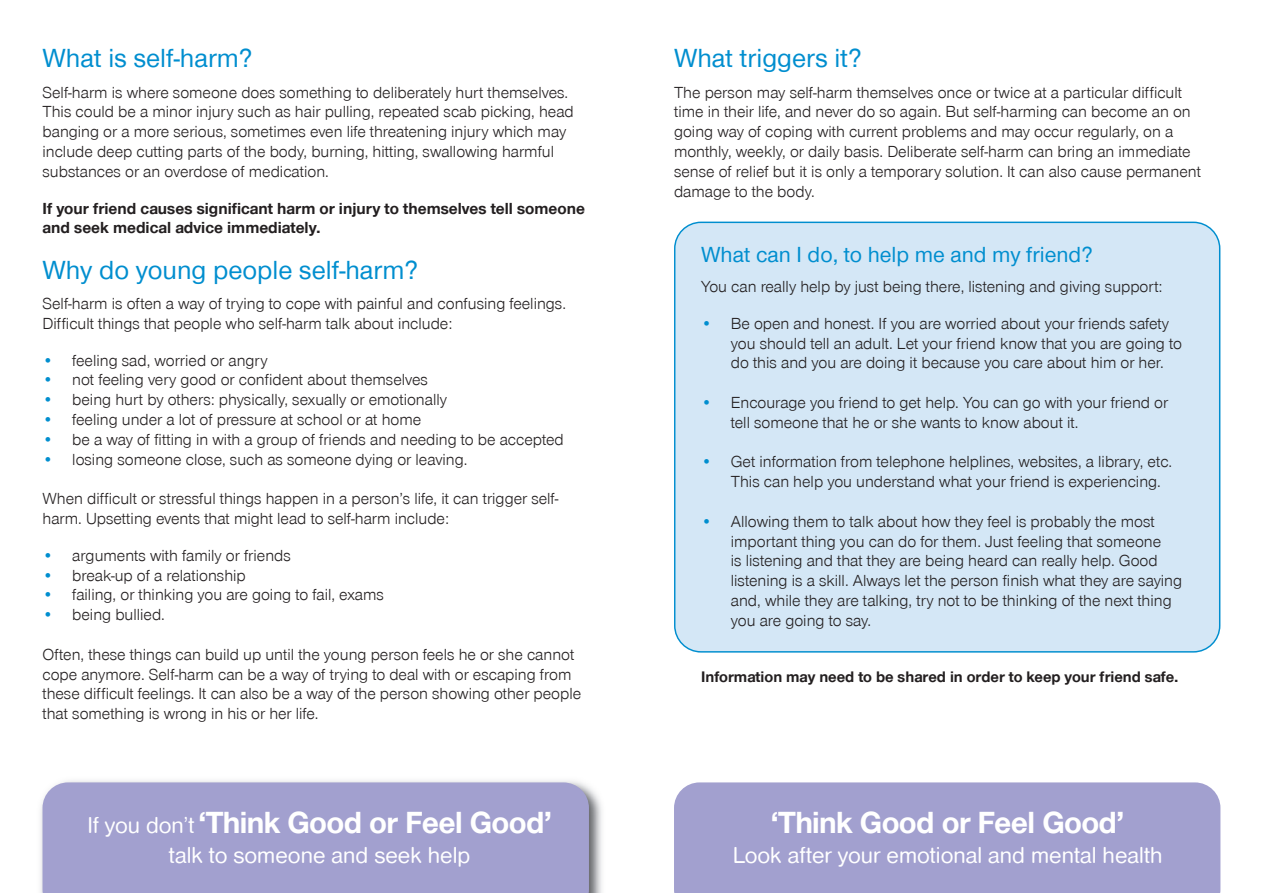
<style>
.page{position:relative;width:1263px;height:893px;background:#fff}
.page>*{position:absolute;margin:0;border:0;box-sizing:border-box;transform-origin:0 0}
.t1{font:700 31.5px "Nimbus San Nov D";color:#fff}
.t2{font:500 27px "Nimbus San Nov T";color:#008ecf}
.t3{font:24px "Nimbus San D Regu Ro 1";color:#fff}
.t4{font:500 22.5px "Nimbus San Nov T";color:#008ecf}
.t5{font:16.5px/19.8px "Nimbus San Nov T";color:#231f20}
.t6{font:700 16.5px/19.8px "Nimbus San Nov T";color:#231f20}
.t7{font:700 15.75px "Nimbus San Nov T";color:#231f20}
.s1{color:#008ecf}
.s2{font-family:"Nimbus San D Regu Ro 1";font-weight:400;font-size:24px}
</style>
<div class="page">
<div style="left:674px;top:222px;width:546px;height:431px;background:#d4e7f6"></div>
<img style="left:40px;top:780px;width:562px;height:113px">
<div style="left:43px;top:782px;width:546px;height:111px;background:#a2a0cf"></div>
<div style="left:674px;top:782px;width:546px;height:111px;background:#a2a0cf"></div>
<h2 class="t2" style="left:43px;top:41px;width:211px">What is self-harm?</h2>
<p class="t5" style="left:43px;top:81px;width:533px">Self-harm is where someone does something to deliberately hurt themselves.<br>This could be a minor injury such as hair pulling, repeated scab picking, head banging or a more serious, sometimes even life threatening injury which may include deep cutting parts of the body, burning, hitting, swallowing harmful substances or an overdose of medication.</p>
<p class="t6" style="left:43px;top:197px;width:544px">If your friend causes significant harm or injury to themselves tell someone and seek medical advice immediately.</p>
<h2 class="t2" style="left:43px;top:252px;width:377px">Why do young people self-harm?</h2>
<p class="t5" style="left:43px;top:293px;width:525px">Self-harm is often a way of trying to cope with painful and confusing feelings.<br>Difficult things that people who self-harm talk about include:</p>
<p class="t5" style="left:43px;top:349px;width:226px"><span class="s1">•</span> feeling sad, worried or angry</p>
<p class="t5" style="left:43px;top:369px;width:387px"><span class="s1">•</span> not feeling very good or confident about themselves</p>
<p class="t5" style="left:43px;top:389px;width:406px"><span class="s1">•</span> being hurt by others: physically, sexually or emotionally</p>
<p class="t5" style="left:43px;top:409px;width:380px"><span class="s1">•</span> feeling under a lot of pressure at school or at home</p>
<p class="t5" style="left:43px;top:429px;width:523px"><span class="s1">•</span> be a way of fitting in with a group of friends and needing to be accepted</p>
<p class="t5" style="left:43px;top:448px;width:426px"><span class="s1">•</span> losing someone close, such as someone dying or leaving.</p>
<p class="t5" style="left:43px;top:488px;width:517px">When difficult or stressful things happen in a person’s life, it can trigger self&shy;harm. Upsetting events that might lead to self-harm include:</p>
<p class="t5" style="left:43px;top:545px;width:250px"><span class="s1">•</span> arguments with family or friends</p>
<p class="t5" style="left:43px;top:564px;width:205px"><span class="s1">•</span> break-up of a relationship</p>
<p class="t5" style="left:43px;top:584px;width:343px"><span class="s1">•</span> failing, or thinking you are going to fail, exams</p>
<p class="t5" style="left:43px;top:604px;width:124px"><span class="s1">•</span> being bullied.</p>
<p class="t5" style="left:43px;top:644px;width:540px">Often, these things can build up until the young person feels he or she cannot cope anymore. Self-harm can be a way of trying to deal with or escaping from these difficult feelings. It can also be a way of the person showing other people that something is wrong in his or her life.</p>
<h1 class="t1" style="left:87px;top:801px;width:466px"><span class="s2">If you don’t</span> ‘Think Good or Feel Good’</h1>
<h3 class="t3" style="left:169px;top:841px;width:303px">talk to someone and seek help</h3>
<h2 class="t2" style="left:674px;top:41px;width:189px">What triggers it?</h2>
<p class="t5" style="left:674px;top:81px;width:528px">The person may self-harm themselves once or twice at a particular difficult time in their life, and never do so again. But self-harming can become an on going way of coping with current problems and may occur regularly, on a monthly, weekly, or daily basis. Deliberate self-harm can bring an immediate sense of relief but it is only a temporary solution. It can also cause permanent damage to the body.</p>
<h3 class="t4" style="left:701px;top:240px;width:393px">What can I do, to help me and my friend?</h3>
<p class="t5" style="left:701px;top:276px;width:463px">You can really help by just being there, listening and giving support:</p>
<p class="t5" style="left:731px;top:313px;width:453px;text-indent:-30px"><span class="s1">•</span> Be open and honest. If you are worried about your friends safety you should tell an adult. Let your friend know that you are going to do this and you are doing it because you care about him or her.</p>
<p class="t5" style="left:731px;top:392px;width:439px;text-indent:-30px"><span class="s1">•</span> Encourage you friend to get help. You can go with your friend or tell someone that he or she wants to know about it.</p>
<p class="t5" style="left:731px;top:451px;width:443px;text-indent:-30px"><span class="s1">•</span> Get information from telephone helplines, websites, a library, etc.<br>This can help you understand what your friend is experiencing.</p>
<p class="t5" style="left:731px;top:511px;width:453px;text-indent:-30px"><span class="s1">•</span> Allowing them to talk about how they feel is probably the most important thing you can do for them. Just feeling that someone<br>is listening and that they are being heard can really help. Good listening is a skill. Always let the person finish what they are saying and, while they are talking, try not to be thinking of the next thing you are going to say.</p>
<p class="t7" style="left:701px;top:666px;width:479px">Information may need to be shared in order to keep your friend safe.</p>
<h1 class="t1" style="left:771px;top:801px;width:355px">‘Think Good or Feel Good’</h1>
<h3 class="t3" style="left:733px;top:841px;width:431px">Look after your emotional and mental health</h3>
</div>
